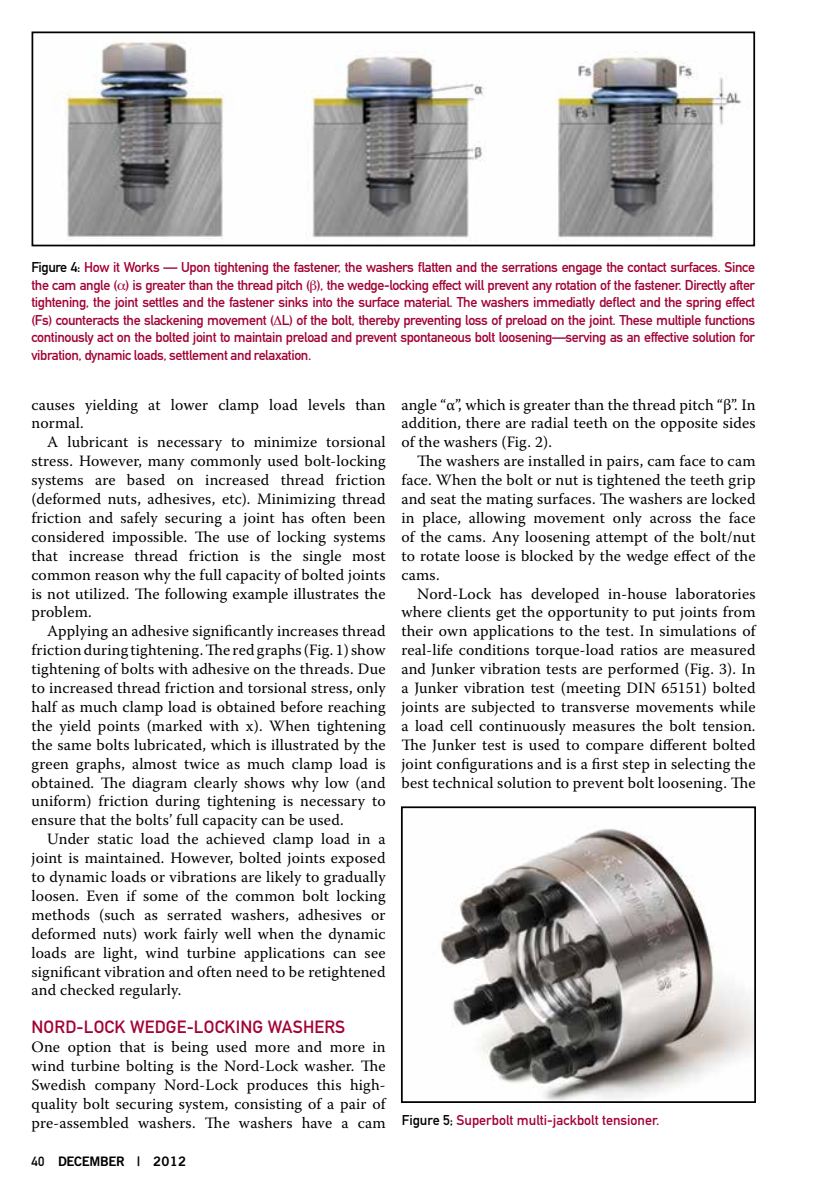
<style>
.page{position:relative;width:819px;height:1197px;background:#fff}
.page>*{position:absolute;margin:0;border:0;box-sizing:border-box;transform-origin:0 0}
.t1{font:17.5px "DIN Mittelschrift Alternate";letter-spacing:.01em;color:#a30234}
.t2{font:15.75px/18.9px "Warnock Pro";letter-spacing:.01em;color:#000;text-align:justify}
.t3{font:14px/17.5px "DIN Mittelschrift Alternate";letter-spacing:-.03em;color:#a30234;text-align:justify}
.t4{font:14px "DIN Mittelschrift Alternate";color:#a30234}
.t5{font:13.12px "Trade Gothic Bold Two";letter-spacing:-.03em;color:#000}
.s1{color:#000}
.s2{font-family:"DIN Mittelschrift Alternate"}
</style>
<div class="page">
<img style="left:52px;top:40px;width:690px;height:199px">
<div style="left:32px;top:32px;width:723px;height:214px;border:2px solid #000"></div>
<img style="left:440px;top:829px;width:313px;height:271px">
<div style="left:401px;top:806px;width:355px;height:297px;border:2px solid #000"></div>
<p class="t3" style="left:31px;top:258px;width:725px"><span class="s1">Figure 4:</span> How it Works — Upon tightening the fastener, the washers flatten and the serrations engage the contact surfaces. Since the cam angle ( ) is greater than the thread pitch ( ), the wedge-locking effect will prevent any rotation of the fastener. Directly after tightening, the joint settles and the fastener sinks into the surface material. The washers immediatly deflect and the spring effect (Fs) counteracts the slackening movement ( L) of the bolt, thereby preventing loss of preload on the joint. These multiple functions continously act on the bolted joint to maintain preload and prevent spontaneous bolt loosening—serving as an effective solution for vibration, dynamic loads, settlement and relaxation.</p>
<p class="t2" style="left:32px;top:395px;width:356px">causes yielding at lower clamp load levels than normal.</p>
<p class="t2" style="left:32px;top:432px;width:356px;text-indent:16px">A lubricant is necessary to minimize torsional stress. However, many commonly used bolt-locking systems are based on increased thread friction (deformed nuts, adhesives, etc). Minimizing thread friction and safely securing a joint has often been considered impossible. The use of locking systems that increase thread friction is the single most common reason why the full capacity of bolted joints is not utilized. The following example illustrates the problem.</p>
<p class="t2" style="left:32px;top:621px;width:356px;text-indent:16px">Applying an adhesive significantly increases thread friction during tightening. The red graphs (Fig. 1) show tightening of bolts with adhesive on the threads. Due to increased thread friction and torsional stress, only half as much clamp load is obtained before reaching the yield points (marked with x). When tightening the same bolts lubricated, which is illustrated by the green graphs, almost twice as much clamp load is obtained. The diagram clearly shows why low (and uniform) friction during tightening is necessary to ensure that the bolts’ full capacity can be used.</p>
<p class="t2" style="left:32px;top:829px;width:356px;text-indent:16px">Under static load the achieved clamp load in a joint is maintained. However, bolted joints exposed to dynamic loads or vibrations are likely to gradually loosen. Even if some of the common bolt locking methods (such as serrated washers, adhesives or deformed nuts) work fairly well when the dynamic loads are light, wind turbine applications can see significant vibration and often need to be retightened and checked regularly.</p>
<p class="t1" style="left:32px;top:1017px;width:249px">Nord-Lock Wedge-locking was</p>
<p class="t1" style="left:303px;top:1017px;width:23px">hers</p>
<p class="t2" style="left:32px;top:1037px;width:356px">One option that is being used more and more in wind turbine bolting is the Nord-Lock washer. The Swedish company Nord-Lock produces this high&shy;quality bolt securing system, consisting of a pair of pre-assembled washers. The washers have a cam</p>
<p class="t5" style="left:32px;top:1153px;width:156px"><span class="s2">40</span> DECEMBER | 2012</p>
<p class="t2" style="left:401px;top:395px;width:356px">angle “α”, which is greater than the thread pitch “β”. In addition, there are radial teeth on the opposite sides of the washers (Fig. 2).</p>
<p class="t2" style="left:401px;top:451px;width:356px;text-indent:16px">The washers are installed in pairs, cam face to cam face. When the bolt or nut is tightened the teeth grip and seat the mating surfaces. The washers are locked in place, allowing movement only across the face of the cams. Any loosening attempt of the bolt/nut to rotate loose is blocked by the wedge effect of the cams.</p>
<p class="t2" style="left:401px;top:584px;width:356px;text-indent:16px">Nord-Lock has developed in-house laboratories where clients get the opportunity to put joints from their own applications to the test. In simulations of real-life conditions torque-load ratios are measured and Junker vibration tests are performed (Fig. 3). In a Junker vibration test (meeting DIN 65151) bolted joints are subjected to transverse movements while a load cell continuously measures the bolt tension.<br>The Junker test is used to compare different bolted joint configurations and is a first step in selecting the best technical solution to prevent bolt loosening. The</p>
<p class="t4" style="left:402px;top:1112px;width:259px"><span class="s1">Figure 5;</span> Superbolt multi-jackbolt tensioner.</p>
</div>
